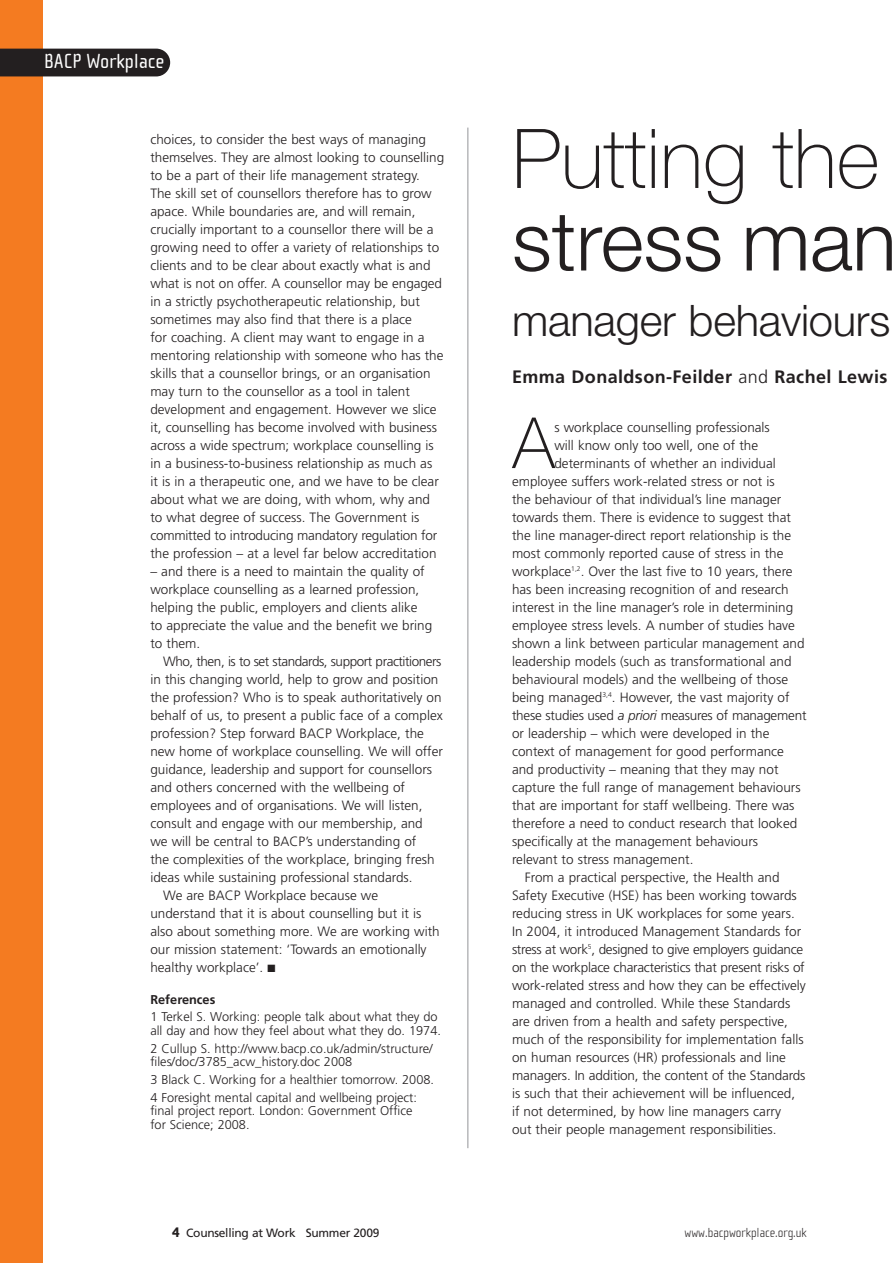
<style>
.page{position:relative;width:893px;height:1263px;background:#fff}
.page>*{position:absolute;margin:0;border:0;box-sizing:border-box;transform-origin:0 0}
.t1{font:100 82.5px "Helvetica Neue";color:#231f20}
.t2{font:300 82.5px "Helvetica Neue";color:#231f20}
.t3{font:100 70.65px "Helvetica Neue";color:#231f20}
.t4{font:300 43.5px "Helvetica Neue";letter-spacing:-.005em;color:#231f20}
.t5{font:21px "Cholla Sans";color:#fff}
.t6{font:700 18px "Frutiger";letter-spacing:.02em;color:#231f20}
.t7{font:300 13.5px/18px "Frutiger";color:#231f20}
.t8{font:300 13.5px "Frutiger";letter-spacing:-.035em;color:#231f20}
.t9{font:300 13.5px "Frutiger";letter-spacing:-.02em;color:#231f20}
.t10{font:100 13.5px "Cholla Sans";color:#231f20}
.t11{font:300 12.75px/13.5px "Frutiger";color:#231f20}
.t12{font:700 12.75px "Frutiger";color:#231f20}
.t13{font:12px "Frutiger";letter-spacing:-.02em;color:#231f20}
.s1{font-family:"Agenda";font-weight:700;font-size:15px}
.s2{font-weight:300}
.s3{font-style:italic}
</style>
<div class="page">
<div style="left:0;top:0;width:43px;height:1262px;background:#f47b21"></div>
<div style="left:0;top:49px;width:170px;height:27px;background:#231f20"></div>
<hr style="left:467px;top:128px;width:1px;height:1020px;background:#939598">
<h3 class="t5" style="left:44px;top:54px;width:122px">BACP Workplace</h3>
<p class="t7" style="left:150px;top:131px;width:295px">choices, to consider the best ways of managing themselves. They are almost looking to counselling to be a part of their life management strategy.<br>The skill set of counsellors therefore has to grow apace. While boundaries are, and will remain, crucially important to a counsellor there will be a growing need to offer a variety of relationships to clients and to be clear about exactly what is and what is not on offer. A counsellor may be engaged in a strictly psychotherapeutic relationship, but sometimes may also find that there is a place<br>for coaching. A client may want to engage in a mentoring relationship with someone who has the skills that a counsellor brings, or an organisation may turn to the counsellor as a tool in talent development and engagement. However we slice it, counselling has become involved with business across a wide spectrum; workplace counselling is in a business-to-business relationship as much as<br>it is in a therapeutic one, and we have to be clear about what we are doing, with whom, why and to what degree of success. The Government is committed to introducing mandatory regulation for the profession – at a level far below accreditation</p>
<p class="t7" style="left:150px;top:563px;width:283px">– and there is a need to maintain the quality of workplace counselling as a learned profession, helping the public, employers and clients alike to appreciate the value and the benefit we bring to them.</p>
<p class="t8" style="left:163px;top:656px;width:280px">Who, then, is to set standards, support practitioners</p>
<p class="t7" style="left:150px;top:671px;width:289px">in this changing world, help to grow and position</p>
<p class="t7" style="left:150px;top:689px;width:293px">the profession? Who is to speak authoritatively on</p>
<p class="t7" style="left:150px;top:707px;width:294px">behalf of us, to present a public face of a complex</p>
<p class="t7" style="left:150px;top:725px;width:275px">profession? Step forward BACP Workplace, the</p>
<p class="t7" style="left:150px;top:743px;width:294px">new home of workplace counselling. We will offer</p>
<p class="t7" style="left:150px;top:761px;width:283px">guidance, leadership and support for counsellors</p>
<p class="t7" style="left:150px;top:779px;width:256px">and others concerned with the wellbeing of</p>
<p class="t7" style="left:150px;top:797px;width:273px">employees and of organisations. We will listen,</p>
<p class="t7" style="left:150px;top:815px;width:274px">consult and engage with our membership, and</p>
<p class="t7" style="left:150px;top:833px;width:267px">we will be central to BACP’s understanding of</p>
<p class="t7" style="left:150px;top:851px;width:285px">the complexities of the workplace, bringing fresh</p>
<p class="t7" style="left:150px;top:869px;width:264px">ideas while sustaining professional standards.</p>
<p class="t7" style="left:163px;top:887px;width:216px">We are BACP Workplace because we</p>
<p class="t7" style="left:150px;top:905px;width:272px">understand that it is about counselling but it is</p>
<p class="t7" style="left:150px;top:923px;width:291px">also about something more. We are working with</p>
<p class="t7" style="left:150px;top:941px;width:278px">our mission statement: ‘Towards an emotionally</p>
<p class="t7" style="left:150px;top:959px;width:126px">healthy workplace’. ■</p>
<p class="t12" style="left:150px;top:994px;width:66px">References</p>
<p class="t11" style="left:150px;top:1011px;width:292px">1 Terkel S. Working: people talk about what they do all day and how they feel about what they do. 1974.</p>
<p class="t11" style="left:150px;top:1042px;width:284px">2 Cullup S. http://www.bacp.co.uk/admin/structure/ files/doc/3785_acw_history.doc 2008</p>
<p class="t11" style="left:150px;top:1071px;width:285px;line-height:17.7px">3 Black C. Working for a healthier tomorrow. 2008.<br>4 Foresight mental capital and wellbeing project:</p>
<p class="t11" style="left:150px;top:1105px;width:263px">final project report. London: Government Office for Science; 2008.</p>
<p class="t13" style="left:172px;top:1228px;width:209px"><span class="s1">4</span> Counselling at Work Summer 2009</p>
<h1 class="t1" style="left:512px;top:129px;width:369px">Putting the</h1>
<h1 class="t2" style="left:512px;top:212px;width:386px">stress man</h1>
<h3 class="t4" style="left:512px;top:305px;width:380px">manager behaviours</h3>
<h3 class="t6" style="left:512px;top:369px;width:377px">Emma Donaldson-Feilder <span class="s2">and</span> Rachel Lewis</h3>
<h2 class="t3" style="left:512px;top:418px;width:43px">A</h2>
<p class="t7" style="left:554px;top:419px;width:217px">s workplace counselling professionals</p>
<p class="t7" style="left:554px;top:437px;width:205px">will know only too well, one of the</p>
<p class="t7" style="left:554px;top:455px;width:223px">determinants of whether an individual</p>
<p class="t7" style="left:512px;top:473px;width:264px">employee suffers work-related stress or not is</p>
<p class="t7" style="left:512px;top:491px;width:271px">the behaviour of that individual’s line manager</p>
<p class="t7" style="left:512px;top:509px;width:280px">towards them. There is evidence to suggest that</p>
<p class="t7" style="left:512px;top:527px;width:280px">the line manager-direct report relationship is the</p>
<p class="t7" style="left:512px;top:545px;width:273px">most commonly reported cause of stress in the</p>
<p class="t7" style="left:512px;top:563px;width:282px">workplace<sup>1,2</sup>. Over the last five to 10 years, there</p>
<p class="t7" style="left:512px;top:581px;width:278px">has been increasing recognition of and research</p>
<p class="t7" style="left:512px;top:599px;width:283px">interest in the line manager’s role in determining</p>
<p class="t7" style="left:512px;top:617px;width:284px">employee stress levels. A number of studies have</p>
<p class="t7" style="left:512px;top:635px;width:294px">shown a link between particular management and</p>
<p class="t7" style="left:512px;top:653px;width:281px">leadership models (such as transformational and</p>
<p class="t7" style="left:512px;top:671px;width:278px">behavioural models) and the wellbeing of those</p>
<p class="t7" style="left:512px;top:689px;width:279px">being managed<sup>3,4</sup>. However, the vast majority of</p>
<p class="t7" style="left:512px;top:707px;width:296px">these studies used <span class="s3">a priori</span> measures of management</p>
<p class="t7" style="left:512px;top:725px;width:259px">or leadership – which were developed in the</p>
<p class="t7" style="left:512px;top:743px;width:273px">context of management for good performance</p>
<p class="t7" style="left:512px;top:761px;width:268px">and productivity – meaning that they may not</p>
<p class="t7" style="left:512px;top:779px;width:290px">capture the full range of management behaviours</p>
<p class="t7" style="left:512px;top:797px;width:284px">that are important for staff wellbeing. There was</p>
<p class="t7" style="left:512px;top:815px;width:287px">therefore a need to conduct research that looked</p>
<p class="t7" style="left:512px;top:833px;width:247px">specifically at the management behaviours</p>
<p class="t7" style="left:512px;top:851px;width:183px">relevant to stress management.</p>
<p class="t7" style="left:524px;top:869px;width:256px">From a practical perspective, the Health and</p>
<p class="t7" style="left:512px;top:887px;width:286px">Safety Executive (HSE) has been working towards</p>
<p class="t7" style="left:512px;top:905px;width:284px">reducing stress in UK workplaces for some years.</p>
<p class="t7" style="left:512px;top:923px;width:291px">In 2004, it introduced Management Standards for</p>
<p class="t9" style="left:512px;top:944px;width:292px">stress at work<sup>5</sup>, designed to give employers guidance</p>
<p class="t7" style="left:512px;top:959px;width:294px">on the workplace characteristics that present risks of</p>
<p class="t7" style="left:512px;top:977px;width:295px">work-related stress and how they can be effectively</p>
<p class="t7" style="left:512px;top:995px;width:280px">managed and controlled. While these Standards</p>
<p class="t7" style="left:512px;top:1013px;width:277px">are driven from a health and safety perspective,</p>
<p class="t7" style="left:512px;top:1031px;width:293px">much of the responsibility for implementation falls</p>
<p class="t7" style="left:512px;top:1049px;width:275px">on human resources (HR) professionals and line</p>
<p class="t7" style="left:512px;top:1067px;width:295px">managers. In addition, the content of the Standards</p>
<p class="t7" style="left:512px;top:1085px;width:285px">is such that their achievement will be influenced,</p>
<p class="t7" style="left:512px;top:1103px;width:270px">if not determined, by how line managers carry</p>
<p class="t7" style="left:512px;top:1121px;width:266px">out their people management responsibilities.</p>
<p class="t10" style="left:684px;top:1228px;width:124px">www.bacpworkplace.org.uk</p>
</div>
